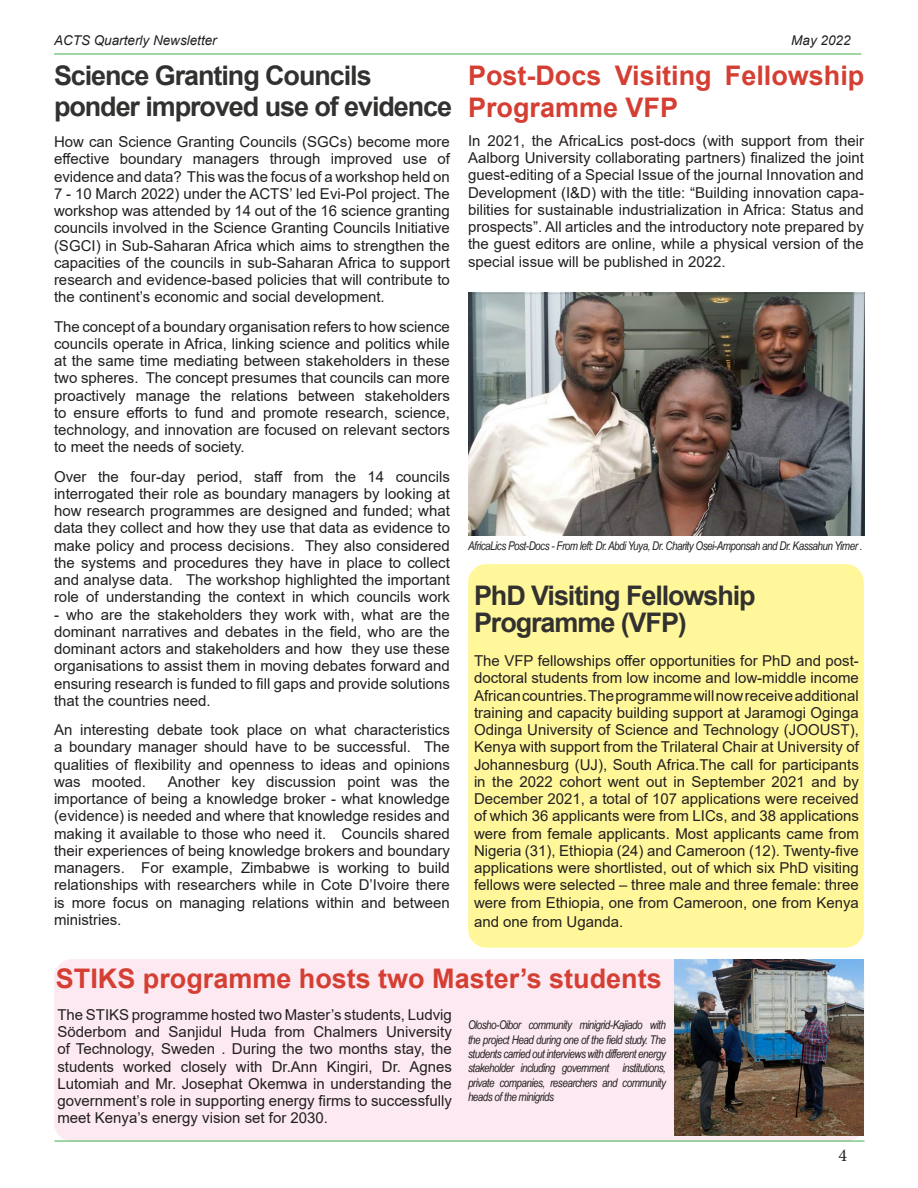
<style>
.page{position:relative;width:918px;height:1188px;background:#fff}
.page>*{position:absolute;margin:0;border:0;box-sizing:border-box;transform-origin:0 0}
.Normal__Web{font:700 27px "Arial";letter-spacing:-.04em;color:#323130}
.t1{font:700 27px/32.4px "Arial";color:#d53f33}
.t2{font:18px "Minion Pro";color:#231f20}
.t3{font:15px/17.2px "Arial";color:#231f20;text-align:justify}
.t4{font:italic 13.5px "Arial";color:#231f20}
.t5{font:italic 12px/14.4px "Arial Narrow";letter-spacing:-.04em;color:#231f20;text-align:justify}
</style>
<div class="page">
<hr style="left:54px;top:54px;width:807px;height:1px;background:#40ae49">
<div style="left:54px;top:959px;width:810px;height:182px;background:#fce9f1;border-radius:18px"></div>
<hr style="left:54px;top:1141px;width:810px;height:1px;background:#40ae49">
<img style="left:468px;top:293px;width:396px;height:243px">
<div style="left:468px;top:564px;width:396px;height:384px;background:#fff79a;border-radius:18px"></div>
<img style="left:675px;top:959px;width:189px;height:176px">
<p class="t4" style="left:54px;top:32px;width:164px">ACTS Quarterly Newsletter</p>
<p class="t4" style="left:791px;top:32px;width:61px">May 2022</p>
<p class="Normal__Web" style="left:54px;top:56px;width:319px">Science Granting Councils</p>
<p class="Normal__Web" style="left:54px;top:88px;width:400px">ponder improved use of evidence</p>
<p class="t3" style="left:54px;top:133px;width:398px">How can Science Granting Councils (SGCs) become more effective boundary managers through improved use of evidence and data? This was the focus of a workshop held on 7 - 10 March 2022) under the ACTS’ led Evi-Pol project. The workshop was attended by 14 out of the 16 science granting councils involved in the Science Granting Councils Initiative (SGCI) in Sub-Saharan Africa which aims to strengthen the capacities of the councils in sub-Saharan Africa to support research and evidence-based policies that will contribute to the continent’s economic and social development.</p>
<p class="t3" style="left:54px;top:318px;width:398px">The concept of a boundary organisation refers to how science councils operate in Africa, linking science and politics while at the same time mediating between stakeholders in these two spheres. The concept presumes that councils can more proactively manage the relations between stakeholders to ensure efforts to fund and promote research, science, technology, and innovation are focused on relevant sectors to meet the needs of society.</p>
<p class="t3" style="left:54px;top:468px;width:398px">Over the four-day period, staff from the 14 councils interrogated their role as boundary managers by looking at how research programmes are designed and funded; what data they collect and how they use that data as evidence to make policy and process decisions. They also considered the systems and procedures they have in place to collect and analyse data. The workshop highlighted the important role of understanding the context in which councils work</p>
<p class="t3" style="left:54px;top:606px;width:397px">- who are the stakeholders they work with, what are the dominant narratives and debates in the field, who are the dominant actors and stakeholders and how they use these organisations to assist them in moving debates forward and ensuring research is funded to fill gaps and provide solutions that the countries need.</p>
<p class="t3" style="left:54px;top:721px;width:397px">An interesting debate took place on what characteristics a boundary manager should have to be successful. The qualities of flexibility and openness to ideas and opinions was mooted.</p>
<p class="t3" style="left:54px;top:773px;width:397px;text-indent:114px">Another key discussion point was the importance of being a knowledge broker - what knowledge (evidence) is needed and where that knowledge resides and making it available to those who need it. Councils shared their experiences of being knowledge brokers and boundary managers. For example, Zimbabwe is working to build relationships with researchers while in Cote D’Ivoire there is more focus on managing relations within and between ministries.</p>
<p class="t1" style="left:468px;top:60px;width:398px">Post-Docs Visiting Fellowship<br>Programme VFP</p>
<p class="t3" style="left:468px;top:132px;width:398px">In 2021, the AfricaLics post-docs (with support from their Aalborg University collaborating partners) finalized the joint guest-editing of a Special Issue of the journal Innovation and Development (I&amp;D) with the title: “Building innovation capa&shy;bilities for sustainable industrialization in Africa: Status and prospects”. All articles and the introductory note prepared by the guest editors are online, while a physical version of the special issue will be published in 2022.</p>
<p class="t5" style="left:468px;top:538px;width:396px">AfricaLics Post-Docs - From left: Dr. Abdi Yuya, Dr. Charity Osei-Amponsah and Dr. Kassahun Yimer .</p>
<p class="Normal__Web" style="left:474px;top:576px;width:283px">PhD Visiting Fellowship</p>
<p class="Normal__Web" style="left:474px;top:603px;width:214px">Programme (VFP)</p>
<p class="t3" style="left:474px;top:652px;width:386px">The VFP fellowships offer opportunities for PhD and post&shy;doctoral students from low income and low-middle income African countries. The programme will now receive additional training and capacity building support at Jaramogi Oginga Odinga University of Science and Technology (JOOUST), Kenya with support from the Trilateral Chair at University of Johannesburg (UJ), South Africa.The call for participants in the 2022 cohort went out in September 2021 and by December 2021, a total of 107 applications were received of which 36 applicants were from LICs, and 38 applications were from female applicants. Most applicants came from Nigeria (31), Ethiopia (24) and Cameroon (12). Twenty-five applications were shortlisted, out of which six PhD visiting fellows were selected – three male and three female: three were from Ethiopia, one from Cameroon, one from Kenya</p>
<p class="t3" style="left:474px;top:913px;width:151px">and one from Uganda.</p>
<p class="t1" style="left:56px;top:962px;width:607px">STIKS programme hosts two Master’s students</p>
<p class="t3" style="left:57px;top:1006px;width:396px">The STIKS programme hosted two Master’s students, Ludvig Söderbom and Sanjidul Huda from Chalmers University of Technology, Sweden . During the two months stay, the students worked closely with Dr.Ann Kingiri, Dr. Agnes Lutomiah and Mr. Josephat Okemwa in understanding the government’s role in supporting energy firms to successfully meet Kenya’s energy vision set for 2030.</p>
<p class="t5" style="left:468px;top:1018px;width:199px">Olosho-Oibor community minigrid-Kajiado with the project Head during one of the field study. The students carried out interviews with different energy stakeholder including government institutions, private companies, researchers and community heads of the minigrids</p>
<p class="t2" style="left:839px;top:1144px;width:10px">4</p>
</div>
